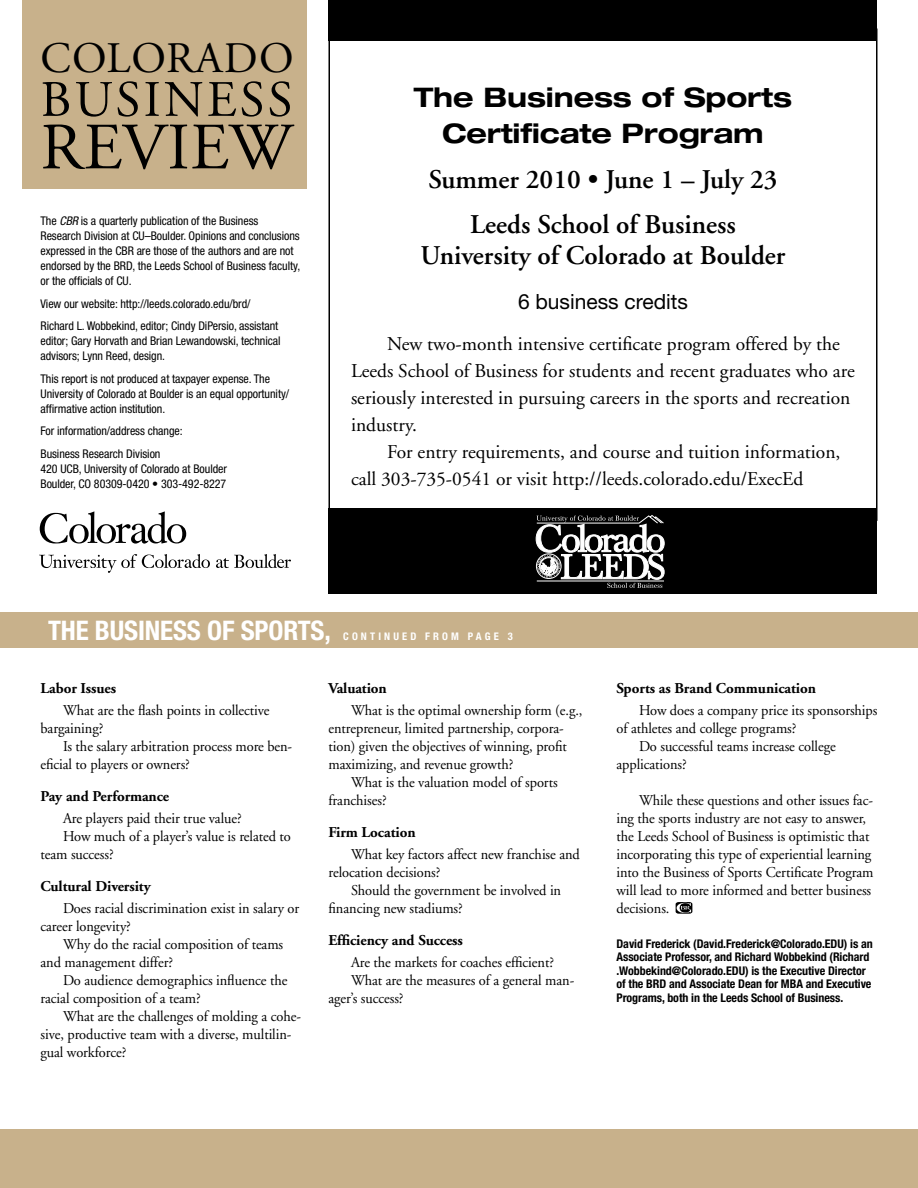
<style>
.page{position:relative;width:918px;height:1188px;background:#fff}
.page>*{position:absolute;margin:0;border:0;box-sizing:border-box;transform-origin:0 0}
.t1{font:66px "Adobe Garamond";letter-spacing:.01em;color:#000}
.t2{font:51px "Adobe Garamond";letter-spacing:.06em;color:#000}
.t3{font:43.5px "Adobe Garamond";letter-spacing:.03em;color:#000}
.t4{font:600 27px/45px "Adobe Garamond";color:#000;text-align:center}
.t5{font:700 expanded 27px/36px "Helvetica Neue";letter-spacing:-.005em;color:#000;text-align:center}
.t6{font:700 condensed 27px "Helvetica Neue";letter-spacing:-.005em;color:#fff}
.t7{font:21px "Helvetica Neue";color:#000}
.t8{font:19.5px/27px "Adobe Garamond";color:#000}
.t9{font:15px/18px "Adobe Garamond";letter-spacing:-.005em;color:#000;scale:.96 1}
.t10{font:700 15px "Adobe Garamond";letter-spacing:-.005em;color:#000}
.t11{font:condensed 12px/15px "Helvetica Neue";letter-spacing:-.005em;color:#000}
.t12{font:700 condensed 12px/13.5px "Helvetica Neue";letter-spacing:-.005em;color:#000}
.t13{font:700 condensed 10.5px "Helvetica Neue";letter-spacing:.3em;color:#fff}
.s1{font-style:italic}
</style>
<div class="page">
<div style="left:22px;top:0;width:286px;height:189px;background:#c8b18b"></div>
<svg style="left:39px;top:554px;width:171px;height:19px"></svg>
<svg style="left:216px;top:554px;width:75px;height:14px"></svg>
<svg style="left:40px;top:512px;width:146px;height:32px"></svg>
<div style="left:0;top:1130px;width:918px;height:58px;background:#c8b18b"></div>
<div style="left:0;top:612px;width:917px;height:36px;background:#c8b18b"></div>
<svg style="left:676px;top:902px;width:16px;height:12px"></svg>
<div style="left:328px;top:508px;width:550px;height:86px;background:#000"></div>
<svg style="left:536px;top:515px;width:128px;height:73px"></svg>
<div style="left:328px;top:0;width:550px;height:40px;background:#000"></div>
<h3 class="t3" style="left:40px;top:35px;width:255px">COLORADO</h3>
<h2 class="t2" style="left:40px;top:72px;width:254px">BUSINESS</h2>
<h1 class="t1" style="left:40px;top:112px;width:253px">REVIEW</h1>
<p class="t11" style="left:40px;top:214px;width:261px">The <span class="s1">CBR</span> is a quarterly publication of the Business Research Division at CU–Boulder. Opinions and conclusions expressed in the CBR are those of the authors and are not endorsed by the BRD, the Leeds School of Business faculty, or the officials of CU.</p>
<p class="t11" style="left:40px;top:292px;width:239px;line-height:22.5px">View our website: http://leeds.colorado.edu/brd/<br>Richard L. Wobbekind, editor; Cindy DiPersio, assistant</p>
<p class="t11" style="left:40px;top:334px;width:242px">editor; Gary Horvath and Brian Lewandowski, technical advisors; Lynn Reed, design.</p>
<p class="t11" style="left:40px;top:371px;width:250px">This report is not produced at taxpayer expense. The<br>University of Colorado at Boulder is an equal opportunity/ affirmative action institution.</p>
<p class="t11" style="left:40px;top:420px;width:144px;line-height:22.5px">For information/address change:<br>Business Research Division</p>
<p class="t11" style="left:40px;top:461px;width:188px">420 UCB, University of Colorado at Boulder<br>Boulder, CO 80309-0420 • 303-492-8227</p>
<h3 class="t5" style="left:414px;top:78px;width:380px">The Business of Sports<br>Certificate Program</h3>
<h3 class="t4" style="left:428px;top:157px;width:351px">Summer 2010 • June 1 – July 23<br>Leeds School of Business</h3>
<h3 class="t4" style="left:421px;top:234px;width:366px">University of Colorado at Boulder</h3>
<h3 class="t7" style="left:518px;top:289px;width:171px">6 business credits</h3>
<h3 class="t8" style="left:351px;top:331px;width:505px;text-indent:36px">New two-month intensive certificate program offered by the Leeds School of Business for students and recent graduates who are seriously interested in pursuing careers in the sports and recreation industry.</h3>
<h3 class="t8" style="left:351px;top:439px;width:491px;text-indent:36px">For entry requirements, and course and tuition information, call 303-735-0541 or visit http://leeds.colorado.edu/ExecEd</h3>
<h3 class="t6" style="left:48px;top:615px;width:284px">THE BUSINESS OF SPORTS,</h3>
<p class="t13" style="left:343px;top:630px;width:171px">CONTINUED FROM PAGE 3</p>
<p class="t10" style="left:40px;top:680px;width:77px">Labor Issues</p>
<p class="t9" style="left:41px;top:702px;width:240px;text-indent:22px">What are the flash points in collective bargaining?</p>
<p class="t9" style="left:40px;top:738px;width:264px;text-indent:23px">Is the salary arbitration process more ben&shy;eficial to players or owners?</p>
<p class="t10" style="left:40px;top:788px;width:130px">Pay and Performance</p>
<p class="t9" style="left:63px;top:810px;width:188px">Are players paid their true value?</p>
<p class="t9" style="left:63px;top:828px;width:239px">How much of a player’s value is related to</p>
<p class="t9" style="left:41px;top:846px;width:78px">team success?</p>
<p class="t10" style="left:40px;top:878px;width:112px">Cultural Diversity</p>
<p class="t9" style="left:41px;top:900px;width:271px;text-indent:22px">Does racial discrimination exist in salary or career longevity?</p>
<p class="t9" style="left:41px;top:936px;width:254px;text-indent:22px">Why do the racial composition of teams and management differ?</p>
<p class="t9" style="left:41px;top:972px;width:259px;text-indent:22px">Do audience demographics influence the racial composition of a team?</p>
<p class="t9" style="left:41px;top:1008px;width:273px;text-indent:22px">What are the challenges of molding a cohe&shy;sive, productive team with a diverse, multilin&shy;gual workforce?</p>
<p class="t10" style="left:328px;top:680px;width:60px">Valuation</p>
<p class="t9" style="left:351px;top:702px;width:243px">What is the optimal ownership form (e.g.,</p>
<p class="t9" style="left:329px;top:720px;width:247px">entrepreneur, limited partnership, corpora-</p>
<p class="t9" style="left:329px;top:738px;width:250px">tion) given the objectives of winning, profit</p>
<p class="t9" style="left:329px;top:756px;width:194px">maximizing, and revenue growth?</p>
<p class="t9" style="left:351px;top:774px;width:217px">What is the valuation model of sports</p>
<p class="t9" style="left:329px;top:792px;width:62px">franchises?</p>
<p class="t10" style="left:328px;top:824px;width:89px">Firm Location</p>
<p class="t9" style="left:329px;top:846px;width:263px;text-indent:22px">What key factors affect new franchise and relocation decisions?</p>
<p class="t9" style="left:329px;top:882px;width:244px;text-indent:22px">Should the government be involved in financing new stadiums?</p>
<p class="t10" style="left:328px;top:932px;width:136px">Efficiency and Success</p>
<p class="t9" style="left:351px;top:954px;width:213px">Are the markets for coaches efficient?</p>
<p class="t9" style="left:351px;top:972px;width:234px">What are the measures of a general man-</p>
<p class="t9" style="left:328px;top:990px;width:80px">ager’s success?</p>
<p class="t10" style="left:616px;top:680px;width:201px">Sports as Brand Communication</p>
<p class="t9" style="left:639px;top:702px;width:250px">How does a company price its sponsorships</p>
<p class="t9" style="left:617px;top:720px;width:189px">of athletes and college programs?</p>
<p class="t9" style="left:639px;top:738px;width:206px">Do successful teams increase college</p>
<p class="t9" style="left:617px;top:756px;width:75px">applications?</p>
<p class="t9" style="left:617px;top:792px;width:269px;text-indent:22px">While these questions and other issues fac&shy;ing the sports industry are not easy to answer, the Leeds School of Business is optimistic that incorporating this type of experiential learning into the Business of Sports Certificate Program will lead to more informed and better business decisions.</p>
<p class="t12" style="left:616px;top:937px;width:258px">David Frederick (David.Frederick@Colorado.EDU) is an Associate Professor, and Richard Wobbekind (Richard .Wobbekind@Colorado.EDU) is the Executive Director of the BRD and Associate Dean for MBA and Executive Programs, both in the Leeds School of Business.</p>
</div>
